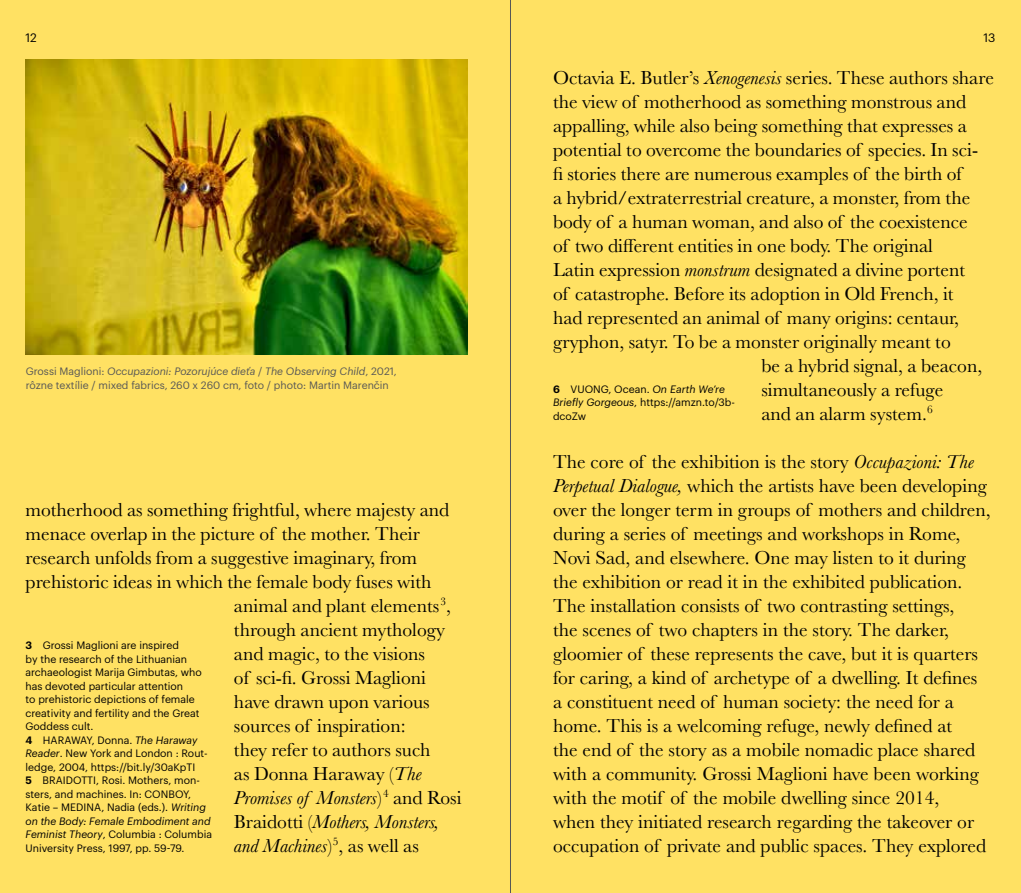
<style>
.page{position:relative;width:1021px;height:893px;background:#fff}
.page>*{position:absolute;margin:0;border:0;box-sizing:border-box;transform-origin:0 0}
.t1{font:19.5px/24px "Baskerville";color:#000}
.t2{font:italic 19.5px "Baskerville";color:#000}
.t3{font:12px "Graphik";color:#000}
.t4{font:10.5px/13.5px "Graphik";color:#000}
.t5{font:10.5px/13.5px "Graphik";color:#575756}
.s1{font-style:italic}
.s2{font-style:normal}
.s3{font-weight:600}
</style>
<div class="page">
<div style="left:0;top:0;width:510px;height:893px;background:#ffe163"></div>
<div style="left:510px;top:0;width:510px;height:893px;background:#ffe163"></div>
<img style="left:26px;top:60px;width:442px;height:294px">
<hr style="left:510px;top:0;width:1px;height:893px;background:#575756">
<p class="t3" style="left:26px;top:28px;width:13px">12</p>
<p class="t3" style="left:983px;top:28px;width:14px">13</p>
<p class="t5" style="left:26px;top:364px;width:372px">Grossi Maglioni: <span class="s1">Occupazioni: Pozorujúce dieťa</span> / <span class="s1">The Observing Child</span>, 2021, rôzne textílie / mixed fabrics, 260 x 260 cm, foto / photo: Martin Marenčin</p>
<p class="t1" style="left:26px;top:498px;width:425px">motherhood as something frightful, where majesty and</p>
<p class="t1" style="left:26px;top:522px;width:396px">menace overlap in the picture of the mother. Their</p>
<p class="t1" style="left:26px;top:546px;width:393px">research unfolds from a suggestive imaginary, from</p>
<p class="t1" style="left:26px;top:570px;width:407px">prehistoric ideas in which the female body fuses with</p>
<p class="t1" style="left:234px;top:594px;width:218px">animal and plant elements<sup>3</sup>,</p>
<p class="t1" style="left:234px;top:618px;width:213px">through ancient mythology</p>
<p class="t1" style="left:234px;top:642px;width:192px">and magic, to the visions</p>
<p class="t1" style="left:234px;top:666px;width:194px">of sci-fi. Grossi Maglioni</p>
<p class="t1" style="left:234px;top:690px;width:197px">have drawn upon various</p>
<p class="t1" style="left:234px;top:714px;width:173px">sources of inspiration:</p>
<p class="t1" style="left:234px;top:738px;width:198px">they refer to authors such</p>
<p class="t1" style="left:234px;top:762px;width:189px">as Donna Haraway (<span class="s1">The</span></p>
<p class="t2" style="left:234px;top:784px;width:229px">Promises of Monsters<span class="s2">)</span><sup>4</sup> <span class="s2">and Rosi</span></p>
<p class="t2" style="left:234px;top:808px;width:207px"><span class="s2">Braidotti (</span>Mothers, Monsters,</p>
<p class="t2" style="left:234px;top:832px;width:186px">and Machines<span class="s2">)</span><sup>5</sup><span class="s2">, as well as</span></p>
<p class="t4" style="left:26px;top:638px;width:188px"><span class="s3">3</span> Grossi Maglioni are inspired<br>by the research of the Lithuanian archaeologist Marija Gimbutas, who has devoted particular attention<br>to prehistoric depictions of female creativity and fertility and the Great Goddess cult.<br><span class="s3">4</span> HARAWAY, Donna. <span class="s1">The Haraway Reader</span>. New York and London : Rout&shy;ledge, 2004, https://bit.ly/30aKpTI<br><span class="s3">5</span> BRAIDOTTI, Rosi. Mothers, mon&shy;sters, and machines. In: CONBOY, Katie – MEDINA, Nadia (eds.). <span class="s1">Writing on the Body: Female Embodiment and Feminist Theory</span>, Columbia : Columbia University Press, 1997, pp. 59-79.</p>
<p class="t1" style="left:553px;top:66px;width:442px">Octavia E. Butler’s <span class="s1">Xenogenesis</span> series. These authors share</p>
<p class="t1" style="left:553px;top:90px;width:415px">the view of motherhood as something monstrous and</p>
<p class="t1" style="left:553px;top:114px;width:415px">appalling, while also being something that expresses a</p>
<p class="t1" style="left:553px;top:138px;width:426px">potential to overcome the boundaries of species. In sci-</p>
<p class="t1" style="left:553px;top:162px;width:410px">fi stories there are numerous examples of the birth of</p>
<p class="t1" style="left:553px;top:186px;width:419px">a hybrid/extraterrestrial creature, a monster, from the</p>
<p class="t1" style="left:553px;top:210px;width:416px">body of a human woman, and also of the coexistence</p>
<p class="t1" style="left:553px;top:234px;width:381px">of two different entities in one body. The original</p>
<p class="t1" style="left:553px;top:258px;width:413px">Latin expression <span class="s1">monstrum</span> designated a divine portent</p>
<p class="t1" style="left:553px;top:282px;width:402px">of catastrophe. Before its adoption in Old French, it</p>
<p class="t1" style="left:553px;top:306px;width:407px">had represented an animal of many origins: centaur,</p>
<p class="t1" style="left:553px;top:330px;width:399px">gryphon, satyr. To be a monster originally meant to</p>
<p class="t1" style="left:761px;top:354px;width:222px">be a hybrid signal, a beacon,</p>
<p class="t1" style="left:761px;top:378px;width:183px">simultaneously a refuge</p>
<p class="t1" style="left:761px;top:402px;width:173px">and an alarm system.<sup>6</sup></p>
<p class="t1" style="left:553px;top:450px;width:439px">The core of the exhibition is the story <span class="s1">Occupazioni: The Perpetual Dialogue,</span> which the artists have been developing over the longer term in groups of mothers and children, during a series of meetings and workshops in Rome, Novi Sad, and elsewhere. One may listen to it during the exhibition or read it in the exhibited publication.<br>The installation consists of two contrasting settings,<br>the scenes of two chapters in the story. The darker, gloomier of these represents the cave, but it is quarters for caring, a kind of archetype of a dwelling. It defines a constituent need of human society: the need for a home. This is a welcoming refuge, newly defined at<br>the end of the story as a mobile nomadic place shared with a community. Grossi Maglioni have been working with the motif of the mobile dwelling since 2014,<br>when they initiated research regarding the takeover or occupation of private and public spaces. They explored</p>
<p class="t4" style="left:553px;top:381px;width:183px"><span class="s3">6</span> VUONG, Ocean. <span class="s1">On Earth We’re<br>Briefly Gorgeous</span>, https://amzn.to/3b&shy;dcoZw</p>
</div>
